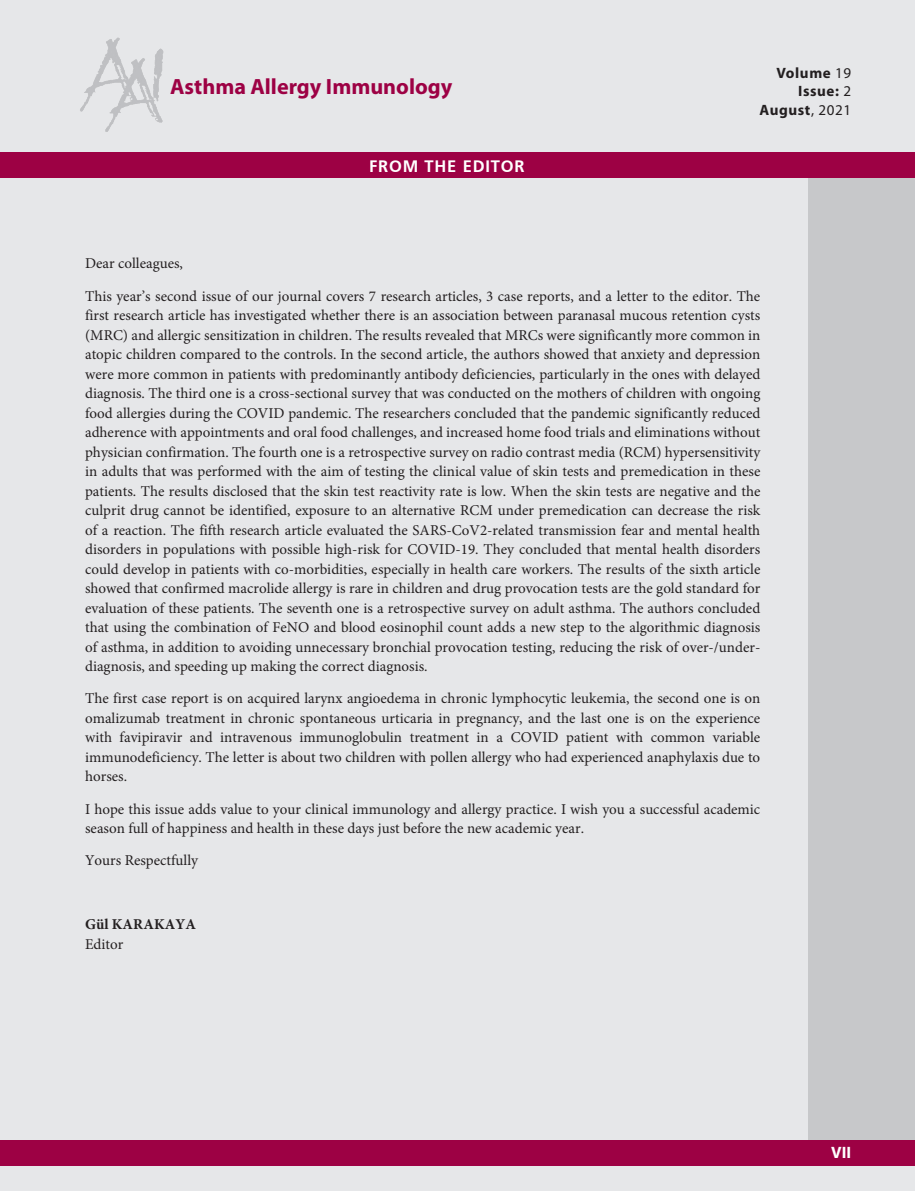
<style>
.page{position:relative;width:915px;height:1191px;background:#fff}
.page>*{position:absolute;margin:0;border:0;box-sizing:border-box;transform-origin:0 0}
.t1{font:700 22.05px "Myriad Pro";color:#9d0144}
.t2{font:700 16.5px "Frutiger";letter-spacing:.05em;color:#fff}
.t3{font:700 16.5px "Myriad Pro";color:#fff}
.t4{font:15px/19.5px "Minion Pro";color:#231f20;text-align:justify}
.t5{font:700 15px "Myriad Pro";letter-spacing:.04em;color:#231f20}
.t6{font:700 15px "Minion Pro";letter-spacing:.01em;color:#231f20}
.s1{font-weight:400}
</style>
<div class="page">
<div style="left:0;top:0;width:914px;height:1191px;background:#e6e7e9"></div>
<div style="left:808px;top:165px;width:106px;height:987px;background:#c7c8ca"></div>
<img style="left:80px;top:37px;width:84px;height:95px">
<div style="left:0;top:1140px;width:914px;height:25px;background:#9d0144"></div>
<div style="left:0;top:152px;width:914px;height:26px;background:#9d0144"></div>
<p class="t1" style="left:170px;top:72px;width:284px">Asthma Allergy Immunology</p>
<p class="t2" style="left:369px;top:156px;width:157px">FROM THE EDITOR</p>
<p class="t5" style="left:776px;top:63px;width:76px">Volume <span class="s1">19</span></p>
<p class="t5" style="left:798px;top:82px;width:54px">Issue: <span class="s1">2</span></p>
<p class="t5" style="left:759px;top:100px;width:93px">August<span class="s1">, 2021</span></p>
<p class="t4" style="left:85px;top:254px;width:99px">Dear colleagues,</p>
<p class="t4" style="left:85px;top:286px;width:676px">This year’s second issue of our journal covers 7 research articles, 3 case reports, and a letter to the editor. The first research article has investigated whether there is an association between paranasal mucous retention cysts (MRC) and allergic sensitization in children. The results revealed that MRCs were significantly more common in atopic children compared to the controls. In the second article, the authors showed that anxiety and depression were more common in patients with predominantly antibody deficiencies, particularly in the ones with delayed diagnosis. The third one is a cross-sectional survey that was conducted on the mothers of children with ongoing food allergies during the COVID pandemic. The researchers concluded that the pandemic significantly reduced adherence with appointments and oral food challenges, and increased home food trials and eliminations without physician confirmation. The fourth one is a retrospective survey on radio contrast media (RCM) hypersensitivity in adults that was performed with the aim of testing the clinical value of skin tests and premedication in these patients. The results disclosed that the skin test reactivity rate is low. When the skin tests are negative and the culprit drug cannot be identified, exposure to an alternative RCM under premedication can decrease the risk of a reaction. The fifth research article evaluated the SARS-CoV2-related transmission fear and mental health disorders in populations with possible high-risk for COVID-19. They concluded that mental health disorders could develop in patients with co-morbidities, especially in health care workers. The results of the sixth article showed that confirmed macrolide allergy is rare in children and drug provocation tests are the gold standard for evaluation of these patients. The seventh one is a retrospective survey on adult asthma. The authors concluded that using the combination of FeNO and blood eosinophil count adds a new step to the algorithmic diagnosis of asthma, in addition to avoiding unnecessary bronchial provocation testing, reducing the risk of over-/under&shy;diagnosis, and speeding up making the correct diagnosis.</p>
<p class="t4" style="left:85px;top:689px;width:676px">The first case report is on acquired larynx angioedema in chronic lymphocytic leukemia, the second one is on omalizumab treatment in chronic spontaneous urticaria in pregnancy, and the last one is on the experience with favipiravir and intravenous immunoglobulin treatment in a COVID patient with common variable immunodeficiency. The letter is about two children with pollen allergy who had experienced anaphylaxis due to horses.</p>
<p class="t4" style="left:85px;top:799px;width:676px">I hope this issue adds value to your clinical immunology and allergy practice. I wish you a successful academic season full of happiness and health in these days just before the new academic year.</p>
<p class="t4" style="left:85px;top:851px;width:114px">Yours Respectfully</p>
<p class="t6" style="left:85px;top:913px;width:112px">Gül KARAKAYA</p>
<p class="t4" style="left:85px;top:934px;width:40px">Editor</p>
<p class="t3" style="left:830px;top:1141px;width:21px">VII</p>
</div>
